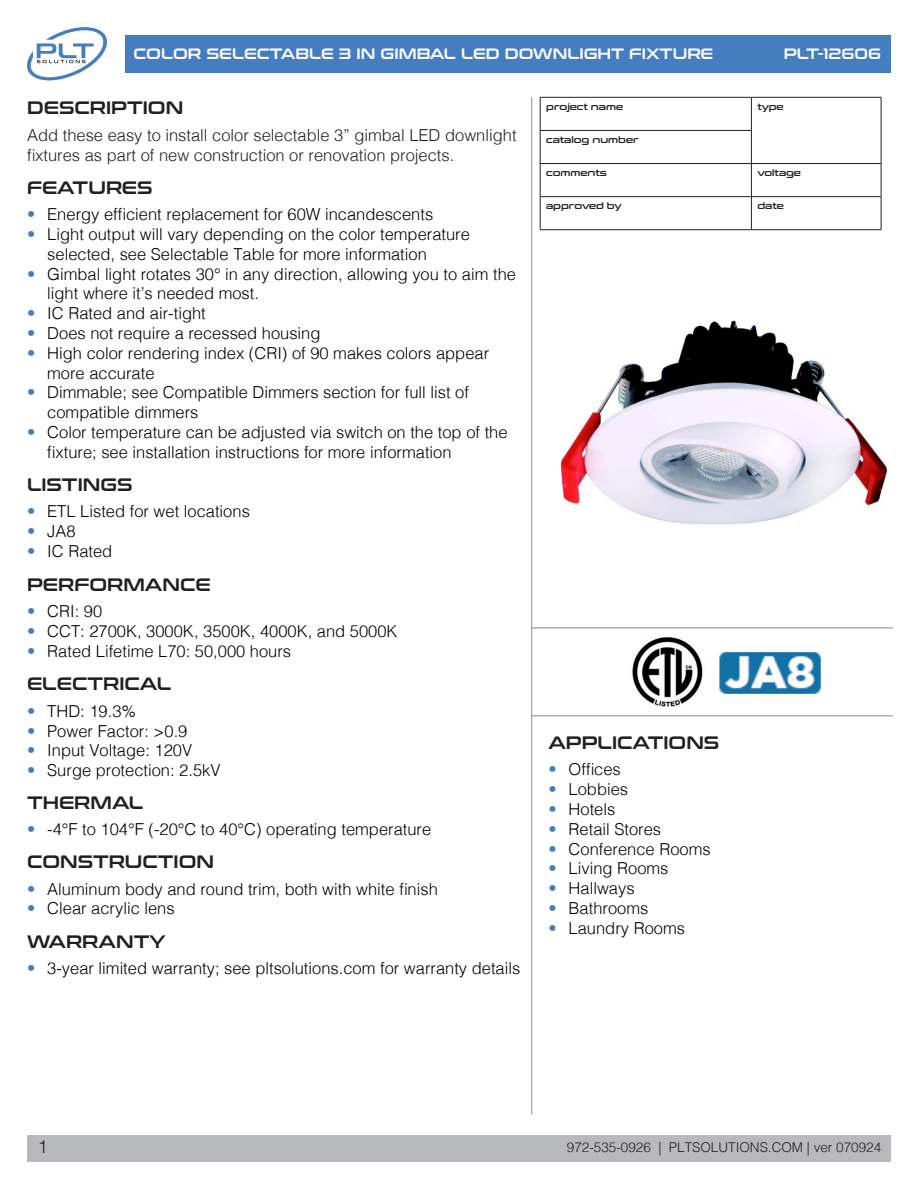
<style>
.page{position:relative;width:918px;height:1188px;background:#fff}
.page>*{position:absolute;margin:0;border:0;box-sizing:border-box;transform-origin:0 0}
.t1{font:18px "Conthrax Sb";color:#231f20}
.t2{font:300 18px "Helvetica";color:#231f20}
.t3{font:300 16.5px/19.8px "Helvetica";color:#000}
.PLT_Body{font:300 16.5px/19.8px "Helvetica";color:#231f20}
.t4{font:15px "Conthrax Sb";color:#fff}
.t5{font:300 13.5px "Helvetica";color:#231f20}
.t6{font:9px "Conthrax Sb";color:#231f20}
.s1{color:#447dc0}
</style>
<div class="page">
<div style="left:27px;top:1135px;width:864px;height:27px;background:#b8b9bc"></div>
<svg style="left:27px;top:27px;width:80px;height:54px"></svg>
<div style="left:125px;top:35px;width:766px;height:37px;background:#447dc0"></div>
<hr style="left:531px;top:97px;width:1px;height:1018px;background:#aeafb3">
<hr style="left:540px;top:97px;width:211px;height:1px;background:#231f20">
<hr style="left:540px;top:98px;width:1px;height:32px;background:#231f20">
<hr style="left:751px;top:97px;width:130px;height:1px;background:#231f20">
<hr style="left:751px;top:98px;width:1px;height:32px;background:#231f20">
<hr style="left:881px;top:98px;width:1px;height:32px;background:#231f20">
<hr style="left:540px;top:130px;width:212px;height:1px;background:#231f20">
<hr style="left:540px;top:131px;width:1px;height:32px;background:#231f20">
<hr style="left:751px;top:131px;width:1px;height:32px;background:#231f20">
<hr style="left:881px;top:130px;width:1px;height:33px;background:#231f20">
<hr style="left:540px;top:163px;width:211px;height:1px;background:#231f20">
<hr style="left:540px;top:164px;width:1px;height:32px;background:#231f20">
<hr style="left:751px;top:163px;width:130px;height:1px;background:#231f20">
<hr style="left:751px;top:164px;width:1px;height:32px;background:#231f20">
<hr style="left:881px;top:164px;width:1px;height:32px;background:#231f20">
<hr style="left:540px;top:196px;width:211px;height:1px;background:#231f20">
<hr style="left:540px;top:197px;width:1px;height:33px;background:#231f20">
<hr style="left:751px;top:196px;width:130px;height:1px;background:#231f20">
<hr style="left:751px;top:197px;width:1px;height:33px;background:#231f20">
<hr style="left:881px;top:197px;width:1px;height:33px;background:#231f20">
<hr style="left:540px;top:229px;width:211px;height:1px;background:#231f20">
<hr style="left:751px;top:229px;width:130px;height:1px;background:#231f20">
<hr style="left:531px;top:627px;width:362px;height:2px;background:#aeafb3">
<hr style="left:531px;top:715px;width:362px;height:2px;background:#aeafb3">
<img style="left:561px;top:320px;width:326px;height:205px">
<img style="left:632px;top:637px;width:71px;height:70px">
<img style="left:719px;top:652px;width:102px;height:41px">
<p class="t4" style="left:133px;top:42px;width:581px">COLOR SELECTABLE 3 IN GIMBAL LED DOWNLIGHT FIXTURE</p>
<p class="t4" style="left:784px;top:42px;width:99px">PLT-12606</p>
<p class="t1" style="left:27px;top:94px;width:158px">DESCRIPTION</p>
<p class="PLT_Body" style="left:27px;top:124px;width:491px">Add these easy to install color selectable 3” gimbal LED downlight fixtures as part of new construction or renovation projects.</p>
<p class="t1" style="left:27px;top:174px;width:127px">FEATURES</p>
<p class="t3" style="left:27px;top:203px;width:408px"><span class="s1">•</span> Energy efficient replacement for 60W incandescents</p>
<p class="t3" style="left:47px;top:223px;width:424px;text-indent:-20px"><span class="s1">•</span> Light output will vary depending on the color temperature selected, see Selectable Table for more information</p>
<p class="t3" style="left:47px;top:263px;width:470px;text-indent:-20px"><span class="s1">•</span> Gimbal light rotates 30° in any direction, allowing you to aim the light where it’s needed most.</p>
<p class="t3" style="left:27px;top:302px;width:180px"><span class="s1">•</span> IC Rated and air-tight</p>
<p class="t3" style="left:27px;top:322px;width:295px"><span class="s1">•</span> Does not require a recessed housing</p>
<p class="t3" style="left:47px;top:342px;width:443px;text-indent:-20px"><span class="s1">•</span> High color rendering index (CRI) of 90 makes colors appear more accurate</p>
<p class="t3" style="left:47px;top:382px;width:423px;text-indent:-20px"><span class="s1">•</span> Dimmable; see Compatible Dimmers section for full list of compatible dimmers</p>
<p class="t3" style="left:47px;top:421px;width:462px;text-indent:-20px"><span class="s1">•</span> Color temperature can be adjusted via switch on the top of the fixture; see installation instructions for more information</p>
<p class="t1" style="left:27px;top:471px;width:107px">LISTINGS</p>
<p class="t3" style="left:27px;top:500px;width:224px"><span class="s1">•</span> ETL Listed for wet locations</p>
<p class="t3" style="left:27px;top:520px;width:50px"><span class="s1">•</span> JA8</p>
<p class="t3" style="left:27px;top:540px;width:87px"><span class="s1">•</span> IC Rated</p>
<p class="t1" style="left:27px;top:571px;width:185px">PERFORMANCE</p>
<p class="t3" style="left:27px;top:601px;width:77px"><span class="s1">•</span> CRI: 90</p>
<p class="t3" style="left:27px;top:620px;width:372px"><span class="s1">•</span> CCT: 2700K, 3000K, 3500K, 4000K, and 5000K</p>
<p class="t3" style="left:27px;top:640px;width:266px"><span class="s1">•</span> Rated Lifetime L70: 50,000 hours</p>
<p class="t1" style="left:27px;top:670px;width:146px">ELECTRICAL</p>
<p class="t3" style="left:27px;top:700px;width:111px"><span class="s1">•</span> THD: 19.3%</p>
<p class="t3" style="left:27px;top:720px;width:162px"><span class="s1">•</span> Power Factor: &gt;0.9</p>
<p class="t3" style="left:27px;top:739px;width:167px"><span class="s1">•</span> Input Voltage: 120V</p>
<p class="t3" style="left:27px;top:759px;width:195px"><span class="s1">•</span> Surge protection: 2.5kV</p>
<p class="t1" style="left:27px;top:789px;width:118px">THERMAL</p>
<p class="t3" style="left:27px;top:818px;width:406px"><span class="s1">•</span> -4°F to 104°F (-20°C to 40°C) operating temperature</p>
<p class="t1" style="left:27px;top:848px;width:189px">CONSTRUCTION</p>
<p class="t3" style="left:27px;top:878px;width:412px"><span class="s1">•</span> Aluminum body and round trim, both with white finish</p>
<p class="t3" style="left:27px;top:897px;width:149px"><span class="s1">•</span> Clear acrylic lens</p>
<p class="t1" style="left:27px;top:928px;width:140px">WARRANTY</p>
<p class="t3" style="left:27px;top:957px;width:495px"><span class="s1">•</span> 3-year limited warranty; see pltsolutions.com for warranty details</p>
<p class="t6" style="left:546px;top:100px;width:78px">project name</p>
<p class="t6" style="left:757px;top:100px;width:28px">type</p>
<p class="t6" style="left:546px;top:133px;width:94px">catalog number</p>
<p class="t6" style="left:546px;top:166px;width:62px">comments</p>
<p class="t6" style="left:757px;top:166px;width:45px">voltage</p>
<p class="t6" style="left:546px;top:199px;width:77px">approved by</p>
<p class="t6" style="left:757px;top:199px;width:28px">date</p>
<p class="t1" style="left:548px;top:729px;width:172px">APPLICATIONS</p>
<p class="t3" style="left:548px;top:758px;width:74px"><span class="s1">•</span> Offices</p>
<p class="t3" style="left:548px;top:778px;width:81px"><span class="s1">•</span> Lobbies</p>
<p class="t3" style="left:548px;top:798px;width:69px"><span class="s1">•</span> Hotels</p>
<p class="t3" style="left:548px;top:818px;width:114px"><span class="s1">•</span> Retail Stores</p>
<p class="t3" style="left:548px;top:838px;width:164px"><span class="s1">•</span> Conference Rooms</p>
<p class="t3" style="left:548px;top:857px;width:122px"><span class="s1">•</span> Living Rooms</p>
<p class="t3" style="left:548px;top:877px;width:88px"><span class="s1">•</span> Hallways</p>
<p class="t3" style="left:548px;top:897px;width:102px"><span class="s1">•</span> Bathrooms</p>
<p class="t3" style="left:548px;top:917px;width:138px"><span class="s1">•</span> Laundry Rooms</p>
<p class="t2" style="left:38px;top:1132px;width:12px">1</p>
<p class="t5" style="left:567px;top:1136px;width:316px">972-535-0926 | PLTSOLUTIONS.COM | ver 070924</p>
</div>
